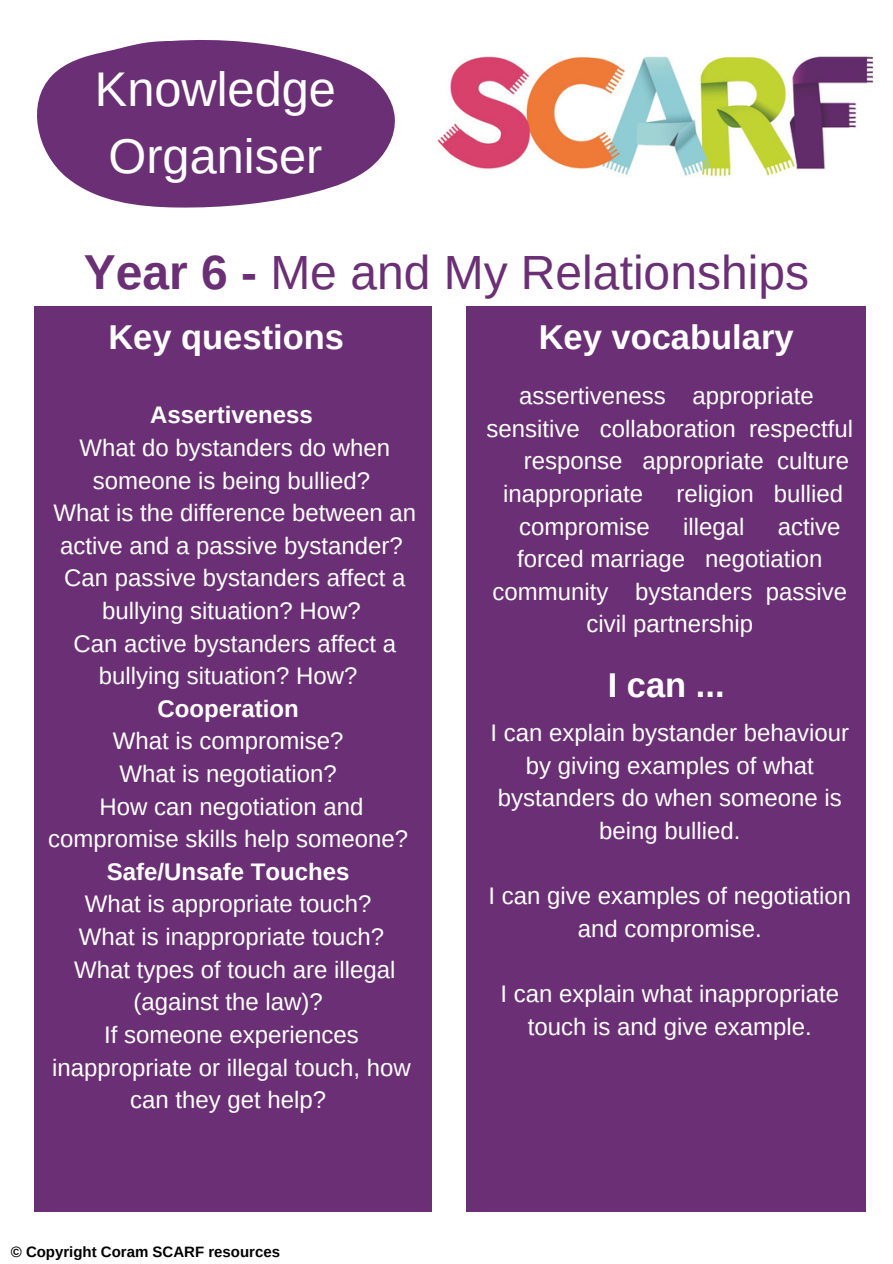
<style>
.page{position:relative;width:893px;height:1264px;background:#fff}
.page>*{position:absolute;margin:0;border:0;box-sizing:border-box;transform-origin:0 0}
.t1{font:48.75px/67.5px "Arimo";color:#fff}
.t2{font:48px "Arimo";color:#6b2f75}
.t3{font:700 34.5px "Arimo";color:#fff}
.t4{font:24px/32.5px "Arimo";color:#fff;text-align:center}
.t5{font:700 24px "Arimo";color:#fff}
.t6{font:700 15px "Arimo";color:#000}
.s1{font-weight:700}
</style>
<div class="page">
<svg style="left:37px;top:39px;width:358px;height:169px;fill:#6b2f75"></svg>
<img style="left:437px;top:56px;width:437px;height:121px">
<div style="left:34px;top:306px;width:397px;height:905px;background:#6b2f75"></div>
<div style="left:466px;top:306px;width:399px;height:905px;background:#6b2f75"></div>
<h1 class="t1" style="left:95px;top:55px;width:242px">Knowledge<br>Organiser</h1>
<h2 class="t2" style="left:84px;top:245px;width:726px"><span class="s1">Year 6 -</span> Me and My Relationships</h2>
<h3 class="t3" style="left:108px;top:318px;width:237px">Key questions</h3>
<h3 class="t3" style="left:538px;top:318px;width:256px">Key vocabulary</h3>
<p class="t5" style="left:150px;top:401px;width:164px">Assertiveness</p>
<p class="t4" style="left:54px;top:431px;width:364px">What do bystanders do when someone is being bullied?<br>What is the difference between an active and a passive bystander?<br>Can passive bystanders affect a bullying situation? How?<br>Can active bystanders affect a bullying situation? How?</p>
<p class="t5" style="left:158px;top:695px;width:143px">Cooperation</p>
<p class="t4" style="left:48px;top:724px;width:361px">What is compromise?<br>What is negotiation?<br>How can negotiation and compromise skills help someone?</p>
<p class="t5" style="left:107px;top:858px;width:244px">Safe/Unsafe Touches</p>
<p class="t4" style="left:52px;top:887px;width:360px">What is appropriate touch?<br>What is inappropriate touch?<br>What types of touch are illegal (against the law)?<br>If someone experiences inappropriate or illegal touch, how can they get help?</p>
<p class="t6" style="left:11px;top:1243px;width:271px">© Copyright Coram SCARF resources</p>
<p class="t4" style="left:519px;top:379px;width:296px">assertiveness appropriate</p>
<p class="t4" style="left:486px;top:412px;width:368px">sensitive collaboration respectful</p>
<p class="t4" style="left:523px;top:444px;width:327px">response appropriate culture</p>
<p class="t4" style="left:503px;top:477px;width:141px">inappropriate</p>
<p class="t4" style="left:676px;top:477px;width:168px">religion bullied</p>
<p class="t4" style="left:519px;top:510px;width:132px">compromise</p>
<p class="t4" style="left:683px;top:510px;width:63px">illegal</p>
<p class="t4" style="left:777px;top:510px;width:64px">active</p>
<p class="t4" style="left:517px;top:542px;width:307px">forced marriage negotiation</p>
<p class="t4" style="left:492px;top:575px;width:356px">community bystanders passive</p>
<p class="t4" style="left:586px;top:607px;width:168px">civil partnership</p>
<h3 class="t3" style="left:607px;top:666px;width:118px">I can ...</h3>
<p class="t4" style="left:490px;top:716px;width:360px">I can explain bystander behaviour by giving examples of what bystanders do when someone is being bullied.</p>
<p class="t4" style="left:488px;top:879px;width:364px">I can give examples of negotiation and compromise.</p>
<p class="t4" style="left:500px;top:977px;width:340px">I can explain what inappropriate touch is and give example.</p>
</div>
